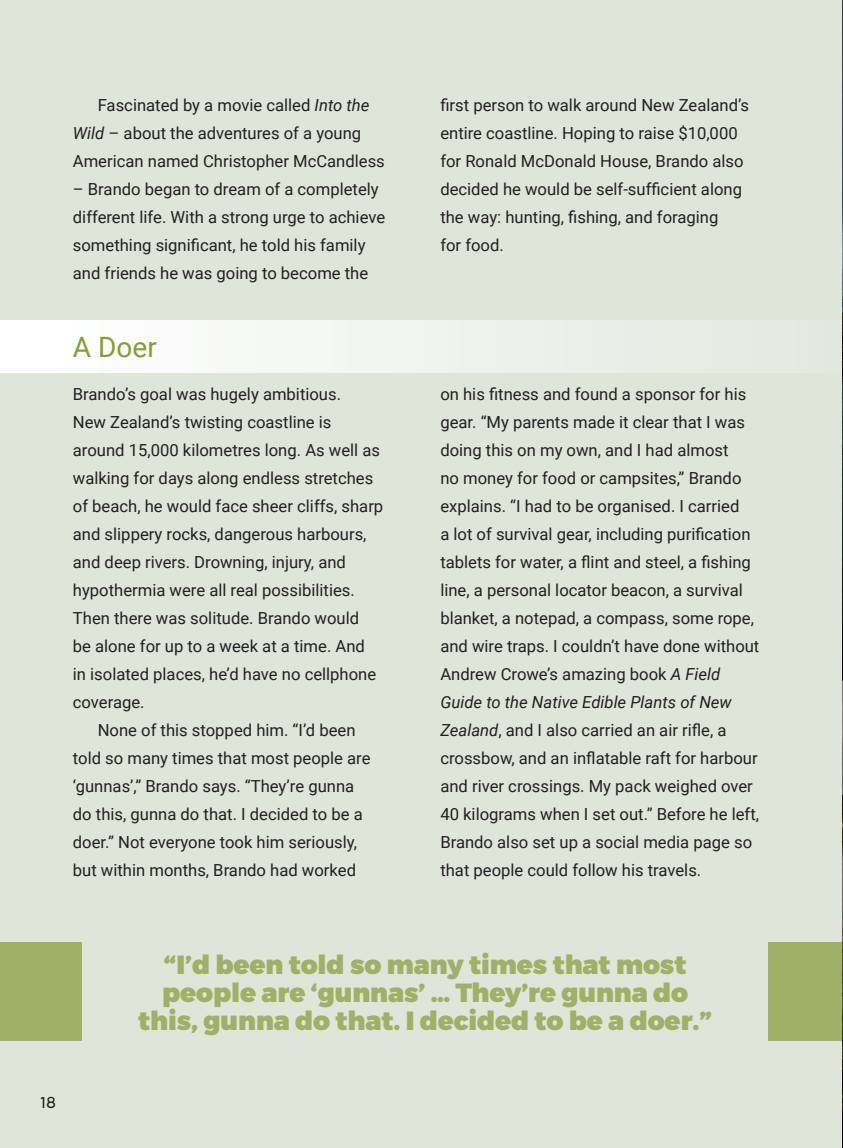
<style>
.page{position:relative;width:843px;height:1148px;background:#fff}
.page>*{position:absolute;margin:0;border:0;box-sizing:border-box;transform-origin:0 0}
.t1{font:28px "Roboto";color:#869c37}
.t2{font:900 26.25px/28px "Montserrat";letter-spacing:-.005em;color:#9fb067;text-align:center}
.t3{font:16.62px/28px "Roboto";color:#231f20}
.t4{font:15.75px "Aronui";color:#231f20}
.s1{font-style:italic}
</style>
<div class="page">
<div style="left:55px;top:0;width:787px;height:373px;background:linear-gradient(to right,#fefefe,#e3e8de)"></div>
<div style="left:0;top:373px;width:842px;height:774px;background:#e0e5d9"></div>
<div style="left:0;top:0;width:842px;height:319px;background:#e0e5d9"></div>
<div style="left:0;top:942px;width:82px;height:98px;background:#9fb067"></div>
<div style="left:767px;top:942px;width:75px;height:98px;background:#9fb067"></div>
<img style="left:842px;top:0;width:1px;height:1147px">
<p class="t3" style="left:73px;top:91px;width:313px;text-indent:25px">Fascinated by a movie called <span class="s1">Into the<br>Wild</span> – about the adventures of a young<br>American named Christopher McCandless</p>
<p class="t3" style="left:73px;top:175px;width:313px">– Brando began to dream of a completely different life. With a strong urge to achieve something significant, he told his family and friends he was going to become the</p>
<h1 class="t1" style="left:73px;top:331px;width:85px">A Doer</h1>
<p class="t3" style="left:73px;top:380px;width:269px">Brando’s goal was hugely ambitious.</p>
<p class="t3" style="left:73px;top:408px;width:260px">New Zealand’s twisting coastline is</p>
<p class="t3" style="left:73px;top:436px;width:308px">around 15,000 kilometres long. As well as</p>
<p class="t3" style="left:73px;top:464px;width:302px">walking for days along endless stretches</p>
<p class="t3" style="left:73px;top:492px;width:312px">of beach, he would face sheer cliffs, sharp</p>
<p class="t3" style="left:73px;top:520px;width:295px">and slippery rocks, dangerous harbours,</p>
<p class="t3" style="left:73px;top:548px;width:274px">and deep rivers. Drowning, injury, and</p>
<p class="t3" style="left:73px;top:576px;width:283px">hypothermia were all real possibilities.</p>
<p class="t3" style="left:73px;top:604px;width:288px">Then there was solitude. Brando would</p>
<p class="t3" style="left:73px;top:632px;width:293px">be alone for up to a week at a time. And</p>
<p class="t3" style="left:73px;top:660px;width:305px">in isolated places, he’d have no cellphone</p>
<p class="t3" style="left:73px;top:688px;width:73px">coverage.</p>
<p class="t3" style="left:98px;top:716px;width:259px">None of this stopped him. “I’d been</p>
<p class="t3" style="left:73px;top:744px;width:299px">told so many times that most people are</p>
<p class="t3" style="left:73px;top:772px;width:283px">‘gunnas’,” Brando says. “They’re gunna</p>
<p class="t3" style="left:73px;top:800px;width:291px">do this, gunna do that. I decided to be a</p>
<p class="t3" style="left:73px;top:828px;width:286px">doer.” Not everyone took him seriously,</p>
<p class="t3" style="left:73px;top:856px;width:284px">but within months, Brando had worked</p>
<p class="t3" style="left:440px;top:91px;width:310px">first person to walk around New Zealand’s entire coastline. Hoping to raise $10,000 for Ronald McDonald House, Brando also decided he would be self-sufficient along the way: hunting, fishing, and foraging<br>for food.</p>
<p class="t3" style="left:440px;top:380px;width:320px">on his fitness and found a sponsor for his gear. “My parents made it clear that I was doing this on my own, and I had almost<br>no money for food or campsites,” Brando explains. “I had to be organised. I carried<br>a lot of survival gear, including purification tablets for water, a flint and steel, a fishing line, a personal locator beacon, a survival blanket, a notepad, a compass, some rope, and wire traps. I couldn’t have done without Andrew Crowe’s amazing book <span class="s1">A Field Guide to the Native Edible Plants of New Zealand</span>, and I also carried an air rifle, a crossbow, and an inflatable raft for harbour and river crossings. My pack weighed over 40 kilograms when I set out.” Before he left, Brando also set up a social media page so that people could follow his travels.</p>
<p class="t4" style="left:40px;top:1096px;width:17px">18</p>
<h2 class="t2" style="left:138px;top:952px;width:575px">“I’d been told so many times that most people are ‘gunnas’ … They’re gunna do this, gunna do that. I decided to be a doer.”</h2>
</div>
